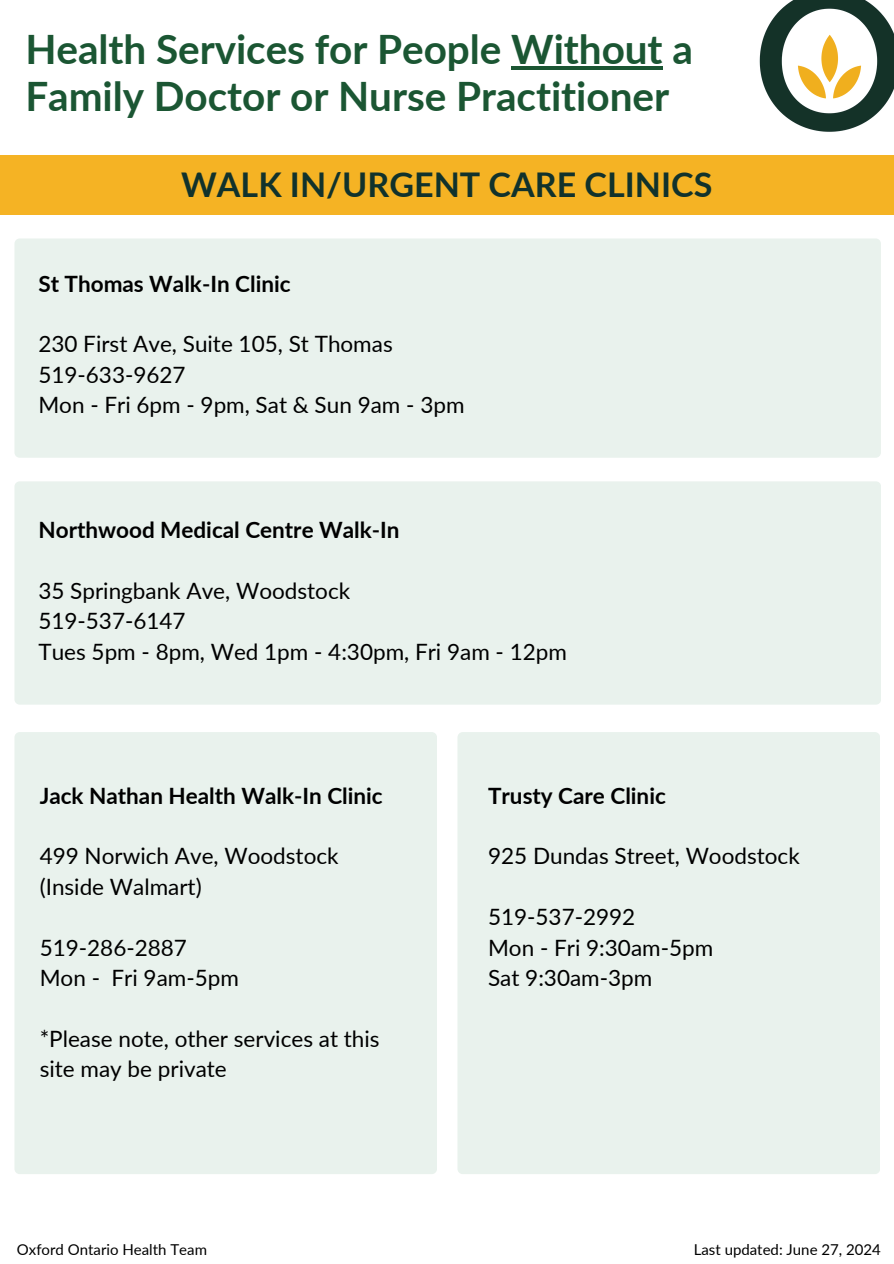
<style>
.page{position:relative;width:894px;height:1264px;background:#fff}
.page>*{position:absolute;margin:0;border:0;box-sizing:border-box;transform-origin:0 0}
.t1{font:700 40.5px/47.2px "Lato";color:#1b5633}
.t2{font:700 34.05px "Lato";color:#11322c}
.t3{font:22.5px/30.3px "Lato";color:#000}
.t4{font:700 22.5px "Lato";color:#000}
.t5{font:15px "Lato";color:#000}
</style>
<div class="page">
<div style="left:0;top:155px;width:893px;height:60px;background:#f5b324"></div>
<img style="left:759px;top:0;width:134px;height:132px">
<hr style="left:511px;top:66px;width:151px;height:4px;background:#1b5633">
<div style="left:14px;top:481px;width:866px;height:223px;background:#e9f2ed;border-radius:5px"></div>
<div style="left:14px;top:732px;width:423px;height:442px;background:#e9f2ed;border-radius:5px"></div>
<div style="left:457px;top:732px;width:422px;height:442px;background:#e9f2ed;border-radius:5px"></div>
<div style="left:14px;top:238px;width:866px;height:220px;background:#e9f2ed;border-radius:5px"></div>
<h2 class="t1" style="left:25px;top:25px;width:669px">Health Services for People Without a<br>Family Doctor or Nurse Practitioner</h2>
<p class="t2" style="left:181px;top:163px;width:532px">WALK IN/URGENT CARE CLINICS</p>
<h4 class="t4" style="left:38px;top:269px;width:254px">St Thomas Walk-In Clinic</h4>
<p class="t3" style="left:38px;top:328px;width:427px">230 First Ave, Suite 105, St Thomas<br>519-633-9627<br>Mon - Fri 6pm - 9pm, Sat &amp; Sun 9am - 3pm</p>
<h3 class="t4" style="left:38px;top:516px;width:362px">Northwood Medical Centre Walk-In</h3>
<h4 class="t3" style="left:38px;top:575px;width:530px">35 Springbank Ave, Woodstock<br>519-537-6147<br>Tues 5pm - 8pm, Wed 1pm - 4:30pm, Fri 9am - 12pm</h4>
<h4 class="t4" style="left:40px;top:781px;width:344px">Jack Nathan Health Walk-In Clinic</h4>
<h4 class="t4" style="left:488px;top:781px;width:179px">Trusty Care Clinic</h4>
<h3 class="t3" style="left:40px;top:840px;width:300px">499 Norwich Ave, Woodstock (Inside Walmart)</h3>
<h3 class="t3" style="left:488px;top:840px;width:313px">925 Dundas Street, Woodstock</h3>
<h4 class="t3" style="left:40px;top:931px;width:201px">519-286-2887<br>Mon - Fri 9am-5pm</h4>
<h4 class="t3" style="left:40px;top:1022px;width:341px">*Please note, other services at this site may be private</h4>
<h4 class="t3" style="left:488px;top:901px;width:226px">519-537-2992<br>Mon - Fri 9:30am-5pm<br>Sat 9:30am-3pm</h4>
<h3 class="t5" style="left:17px;top:1240px;width:191px">Oxford Ontario Health Team</h3>
<p class="t5" style="left:693px;top:1240px;width:188px">Last updated: June 27, 2024</p>
</div>
